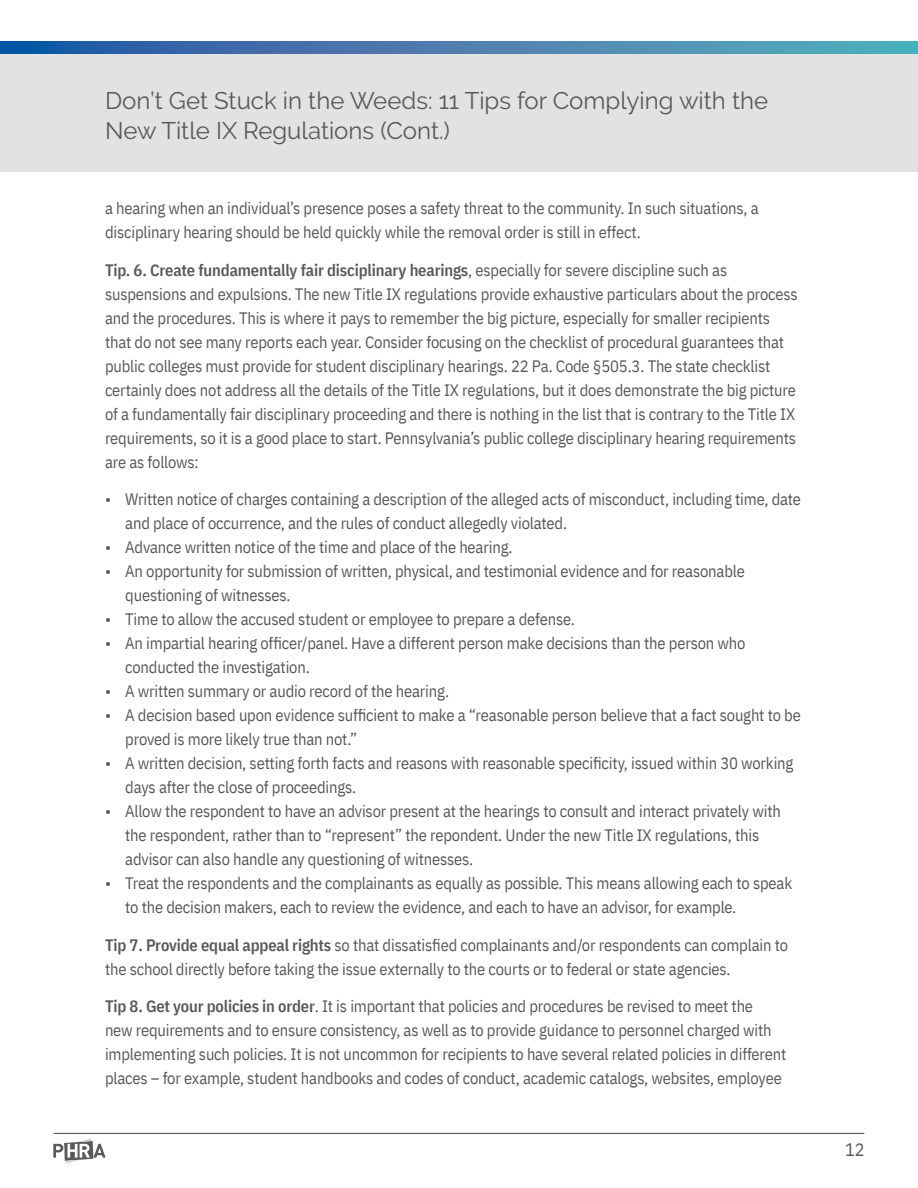
<style>
.page{position:relative;width:918px;height:1188px;background:#fff}
.page>*{position:absolute;margin:0;border:0;box-sizing:border-box;transform-origin:0 0}
.t1{font:24px/30px "Raleway";color:#58595b}
.t2{font:18px "IBM Plex Sans Cond";color:#58595b}
.t3{font:16.5px/24px "IBM Plex Sans Cond";letter-spacing:-.01em;color:#58595b}
.s1{font-weight:600}
</style>
<div class="page">
<hr style="left:54px;top:1133px;width:810px;height:1px;background:#58595b">
<svg style="left:53px;top:1138px;width:53px;height:25px"></svg>
<div style="left:0;top:54px;width:918px;height:117px;background:#e2e2e3"></div>
<svg style="left:0;top:42px;width:918px;height:12px;background:#4380af"></svg>
<h1 class="t1" style="left:105px;top:86px;width:665px">Don’t Get Stuck in the Weeds: 11 Tips for Complying with the<br>New Title IX Regulations (Cont.)</h1>
<p class="t3" style="left:105px;top:195px;width:655px">a hearing when an individual’s presence poses a safety threat to the community. In such situations, a disciplinary hearing should be held quickly while the removal order is still in effect.</p>
<p class="t3" style="left:105px;top:256px;width:694px"><span class="s1">Tip. 6. Create fundamentally fair disciplinary hearings</span>, especially for severe discipline such as suspensions and expulsions. The new Title IX regulations provide exhaustive particulars about the process and the procedures. This is where it pays to remember the big picture, especially for smaller recipients that do not see many reports each year. Consider focusing on the checklist of procedural guarantees that public colleges must provide for student disciplinary hearings. 22 Pa. Code §505.3. The state checklist certainly does not address all the details of the Title IX regulations, but it does demonstrate the big picture of a fundamentally fair disciplinary proceeding and there is nothing in the list that is contrary to the Title IX requirements, so it is a good place to start. Pennsylvania’s public college disciplinary hearing requirements are as follows:</p>
<p class="t3" style="left:125px;top:486px;width:677px;text-indent:-20px">• Written notice of charges containing a description of the alleged acts of misconduct, including time, date and place of occurrence, and the rules of conduct allegedly violated.</p>
<p class="t3" style="left:105px;top:534px;width:409px">• Advance written notice of the time and place of the hearing.</p>
<p class="t3" style="left:125px;top:558px;width:621px;text-indent:-20px">• An opportunity for submission of written, physical, and testimonial evidence and for reasonable questioning of witnesses.</p>
<p class="t3" style="left:105px;top:606px;width:472px">• Time to allow the accused student or employee to prepare a defense.</p>
<p class="t3" style="left:125px;top:630px;width:622px;text-indent:-20px">• An impartial hearing officer/panel. Have a different person make decisions than the person who conducted the investigation.</p>
<p class="t3" style="left:105px;top:678px;width:346px">• A written summary or audio record of the hearing.</p>
<p class="t3" style="left:125px;top:702px;width:677px;text-indent:-20px">• A decision based upon evidence sufficient to make a “reasonable person believe that a fact sought to be proved is more likely true than not.”</p>
<p class="t3" style="left:125px;top:750px;width:670px;text-indent:-20px">• A written decision, setting forth facts and reasons with reasonable specificity, issued within 30 working days after the close of proceedings.</p>
<p class="t3" style="left:125px;top:798px;width:657px;text-indent:-20px">• Allow the respondent to have an advisor present at the hearings to consult and interact privately with the respondent, rather than to “represent” the repondent. Under the new Title IX regulations, this advisor can also handle any questioning of witnesses.</p>
<p class="t3" style="left:125px;top:870px;width:668px;text-indent:-20px">• Treat the respondents and the complainants as equally as possible. This means allowing each to speak to the decision makers, each to review the evidence, and each to have an advisor, for example.</p>
<p class="t3" style="left:105px;top:931px;width:685px"><span class="s1">Tip 7. Provide equal appeal rights</span> so that dissatisfied complainants and/or respondents can complain to the school directly before taking the issue externally to the courts or to federal or state agencies.</p>
<p class="t3" style="left:105px;top:993px;width:683px"><span class="s1">Tip 8. Get your policies in order</span>. It is important that policies and procedures be revised to meet the<br>new requirements and to ensure consistency, as well as to provide guidance to personnel charged with implementing such policies. It is not uncommon for recipients to have several related policies in different places – for example, student handbooks and codes of conduct, academic catalogs, websites, employee</p>
<p class="t2" style="left:845px;top:1136px;width:21px">12</p>
</div>
